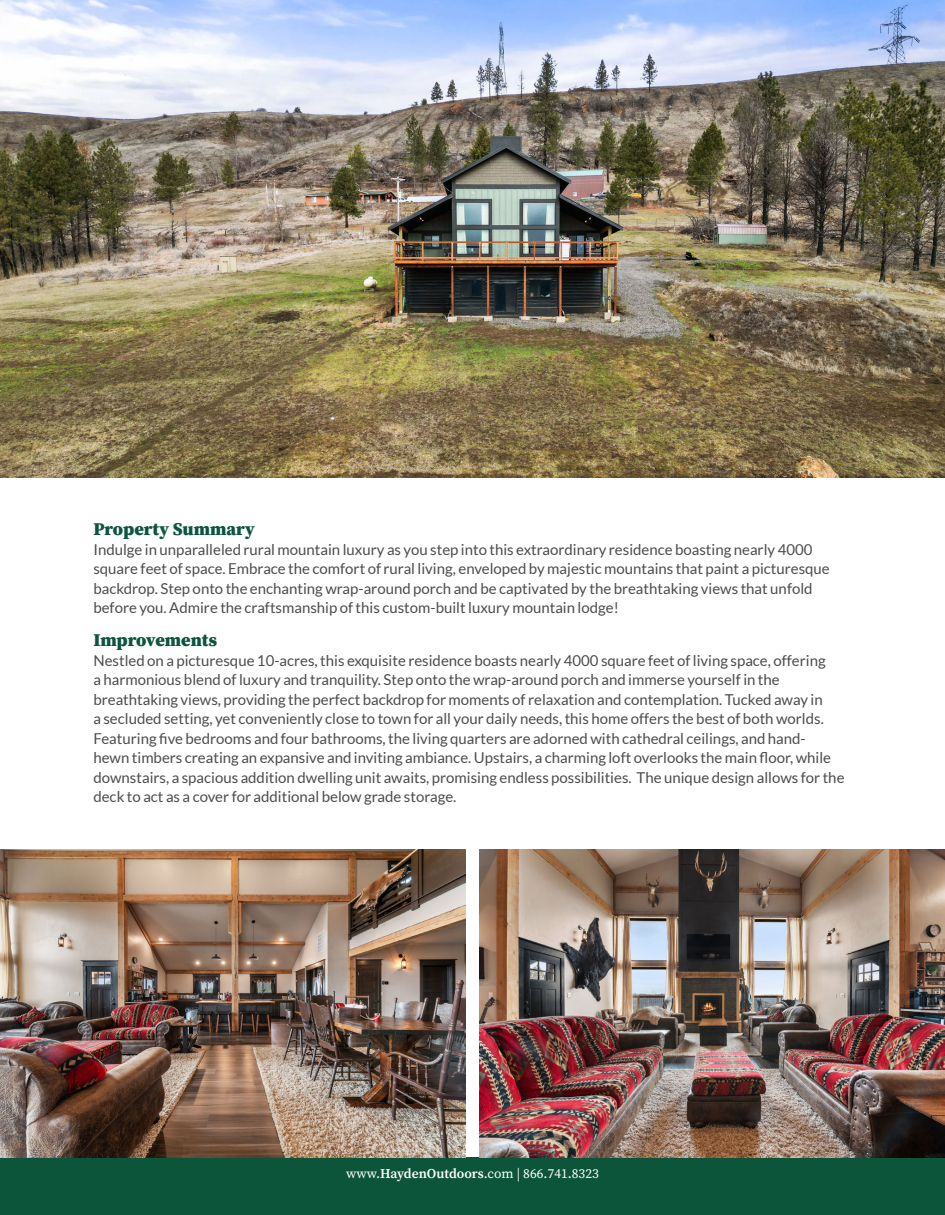
<style>
.page{position:relative;width:945px;height:1215px;background:#fff}
.page>*{position:absolute;margin:0;border:0;box-sizing:border-box;transform-origin:0 0}
.t1{font:900 18px "Source Serif Pro";color:#0d5540}
.Description_Paragraph{font:15px/19.5px "Lato";color:#4b4c4d}
.t2{font:13.5px "Source Serif Pro";color:#fff}
.s1{font-weight:600}
</style>
<div class="page">
<div style="left:0;top:1158px;width:945px;height:57px;background:#0d553a"></div>
<img style="left:1px;top:0;width:944px;height:478px">
<img style="left:0;top:850px;width:466px;height:308px">
<img style="left:479px;top:850px;width:466px;height:308px">
<p class="t1" style="left:93px;top:517px;width:163px">Property Summary</p>
<p class="Description_Paragraph" style="left:93px;top:540px;width:738px">Indulge in unparalleled rural mountain luxury as you step into this extraordinary residence boasting nearly 4000 square feet of space. Embrace the comfort of rural living, enveloped by majestic mountains that paint a picturesque backdrop. Step onto the enchanting wrap-around porch and be captivated by the breathtaking views that unfold before you. Admire the craftsmanship of this custom-built luxury mountain lodge!</p>
<p class="t1" style="left:93px;top:628px;width:125px">Improvements</p>
<p class="Description_Paragraph" style="left:93px;top:651px;width:753px">Nestled on a picturesque 10-acres, this exquisite residence boasts nearly 4000 square feet of living space, offering<br>a harmonious blend of luxury and tranquility. Step onto the wrap-around porch and immerse yourself in the breathtaking views, providing the perfect backdrop for moments of relaxation and contemplation. Tucked away in<br>a secluded setting, yet conveniently close to town for all your daily needs, this home offers the best of both worlds.<br>Featuring five bedrooms and four bathrooms, the living quarters are adorned with cathedral ceilings, and hand&shy;hewn timbers creating an expansive and inviting ambiance. Upstairs, a charming loft overlooks the main floor, while downstairs, a spacious addition dwelling unit awaits, promising endless possibilities. The unique design allows for the deck to act as a cover for additional below grade storage.</p>
<p class="t2" style="left:346px;top:1164px;width:254px">www.<span class="s1">HaydenOutdoors</span>.com | 866.741.8323</p>
</div>
